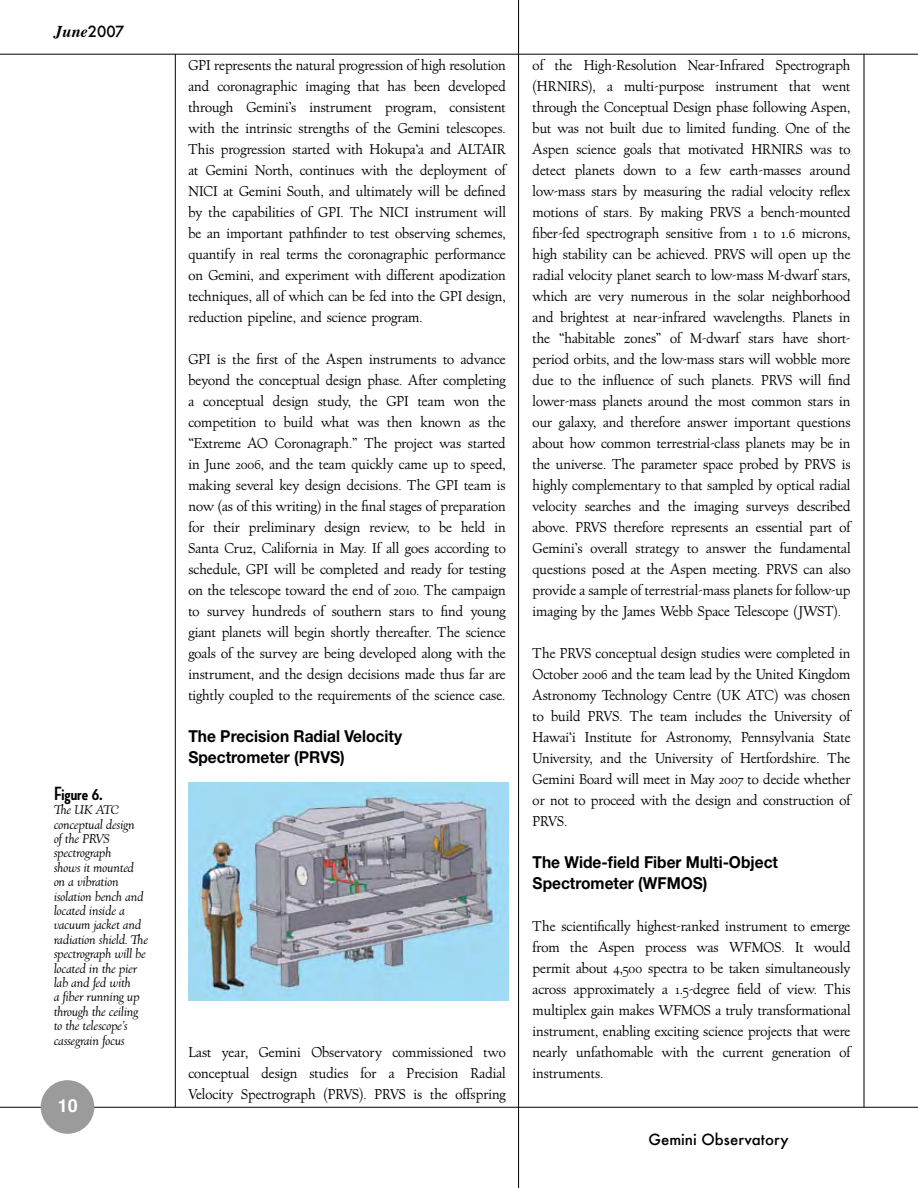
<style>
.page{position:relative;width:918px;height:1188px;background:#fff}
.page>*{position:absolute;margin:0;border:0;box-sizing:border-box;transform-origin:0 0}
.t1{font:700 19.5px "Neutraface Condensed";color:#000}
.t2{font:700 18px "Helvetica";color:#fff}
.t3{font:700 16.5px/21px "Helvetica Neue";color:#000;scale:.94 1}
.t4{font:italic 700 16.5px "Times";color:#000}
.t5{font:500 15px "Futura";color:#000}
.t6{font:13.5px/21px "Village";color:#000;text-align:justify;scale:.94 1}
.t7{font:italic 12px/14.4px "Village";color:#000}
.s1{font-family:"Futura";font-weight:500;font-style:normal;font-size:15px}
</style>
<div class="page">
<hr style="left:518px;top:0;width:1px;height:1188px;background:#000">
<hr style="left:0;top:1107px;width:918px;height:1px;background:#000">
<hr style="left:0;top:54px;width:918px;height:1px;background:#000">
<hr style="left:175px;top:54px;width:1px;height:1053px;background:#000">
<hr style="left:864px;top:54px;width:1px;height:1053px;background:#000">
<div style="left:41px;top:1080px;width:53px;height:54px;background:#9b9b9c;border-radius:50%"></div>
<img style="left:188px;top:783px;width:320px;height:218px">
<p class="t4" style="left:54px;top:16px;width:72px">June<span class="s1">2007</span></p>
<h1 class="t1" style="left:54px;top:782px;width:50px">Figure 6.</h1>
<p class="t7" style="left:54px;top:803px;width:96px">The UK ATC conceptual design<br>of the PRVS spectrograph<br>shows it mounted on a vibration isolation bench and located inside a vacuum jacket and radiation shield. The spectrograph will be located in the pier lab and fed with<br>a fiber running up through the ceiling to the telescope’s cassegrain focus</p>
<h2 class="t2" style="left:58px;top:1089px;width:22px">10</h2>
<p class="t6" style="left:188px;top:55px;width:339px">GPI represents the natural progression of high resolution and coronagraphic imaging that has been developed through Gemini’s instrument program, consistent with the intrinsic strengths of the Gemini telescopes.<br>This progression started with Hokupa‘a and ALTAIR at Gemini North, continues with the deployment of NICI at Gemini South, and ultimately will be defined by the capabilities of GPI. The NICI instrument will be an important pathfinder to test observing schemes, quantify in real terms the coronagraphic performance on Gemini, and experiment with different apodization techniques, all of which can be fed into the GPI design, reduction pipeline, and science program.</p>
<p class="t6" style="left:188px;top:349px;width:339px">GPI is the first of the Aspen instruments to advance beyond the conceptual design phase. After completing a conceptual design study, the GPI team won the competition to build what was then known as the “Extreme AO Coronagraph.” The project was started in June 2006, and the team quickly came up to speed, making several key design decisions. The GPI team is now (as of this writing) in the final stages of preparation for their preliminary design review, to be held in Santa Cruz, California in May. If all goes according to schedule, GPI will be completed and ready for testing on the telescope toward the end of 2010. The campaign to survey hundreds of southern stars to find young giant planets will begin shortly thereafter. The science goals of the survey are being developed along with the instrument, and the design decisions made thus far are tightly coupled to the requirements of the science case.</p>
<p class="t3" style="left:188px;top:725px;width:229px">The Precision Radial Velocity<br>Spectrometer (PRVS)</p>
<p class="t6" style="left:188px;top:1042px;width:339px">Last year, Gemini Observatory commissioned two conceptual design studies for a Precision Radial Velocity Spectrograph (PRVS). PRVS is the offspring</p>
<p class="t6" style="left:533px;top:55px;width:340px">of the High-Resolution Near-Infrared Spectrograph (HRNIRS), a multi-purpose instrument that went through the Conceptual Design phase following Aspen, but was not built due to limited funding. One of the Aspen science goals that motivated HRNIRS was to detect planets down to a few earth-masses around low-mass stars by measuring the radial velocity reflex motions of stars. By making PRVS a bench-mounted fiber-fed spectrograph sensitive from 1 to 1.6 microns, high stability can be achieved. PRVS will open up the radial velocity planet search to low-mass M-dwarf stars, which are very numerous in the solar neighborhood and brightest at near-infrared wavelengths. Planets in the “habitable zones” of M-dwarf stars have short&shy;period orbits, and the low-mass stars will wobble more due to the influence of such planets. PRVS will find lower-mass planets around the most common stars in our galaxy, and therefore answer important questions about how common terrestrial-class planets may be in the universe. The parameter space probed by PRVS is highly complementary to that sampled by optical radial velocity searches and the imaging surveys described above. PRVS therefore represents an essential part of Gemini’s overall strategy to answer the fundamental questions posed at the Aspen meeting. PRVS can also provide a sample of terrestrial-mass planets for follow-up imaging by the James Webb Space Telescope (JWST).</p>
<p class="t6" style="left:533px;top:643px;width:340px">The PRVS conceptual design studies were completed in October 2006 and the team lead by the United Kingdom Astronomy Technology Centre (UK ATC) was chosen to build PRVS. The team includes the University of Hawai‘i Institute for Astronomy, Pennsylvania State University, and the University of Hertfordshire. The Gemini Board will meet in May 2007 to decide whether or not to proceed with the design and construction of PRVS.</p>
<p class="t3" style="left:533px;top:851px;width:263px">The Wide-field Fiber Multi-Object<br>Spectrometer (WFMOS)</p>
<p class="t6" style="left:533px;top:916px;width:340px">The scientifically highest-ranked instrument to emerge from the Aspen process was WFMOS. It would permit about 4,500 spectra to be taken simultaneously across approximately a 1.5-degree field of view. This multiplex gain makes WFMOS a truly transformational instrument, enabling exciting science projects that were nearly unfathomable with the current generation of instruments.</p>
<p class="t5" style="left:648px;top:1129px;width:142px">Gemini Observatory</p>
</div>
